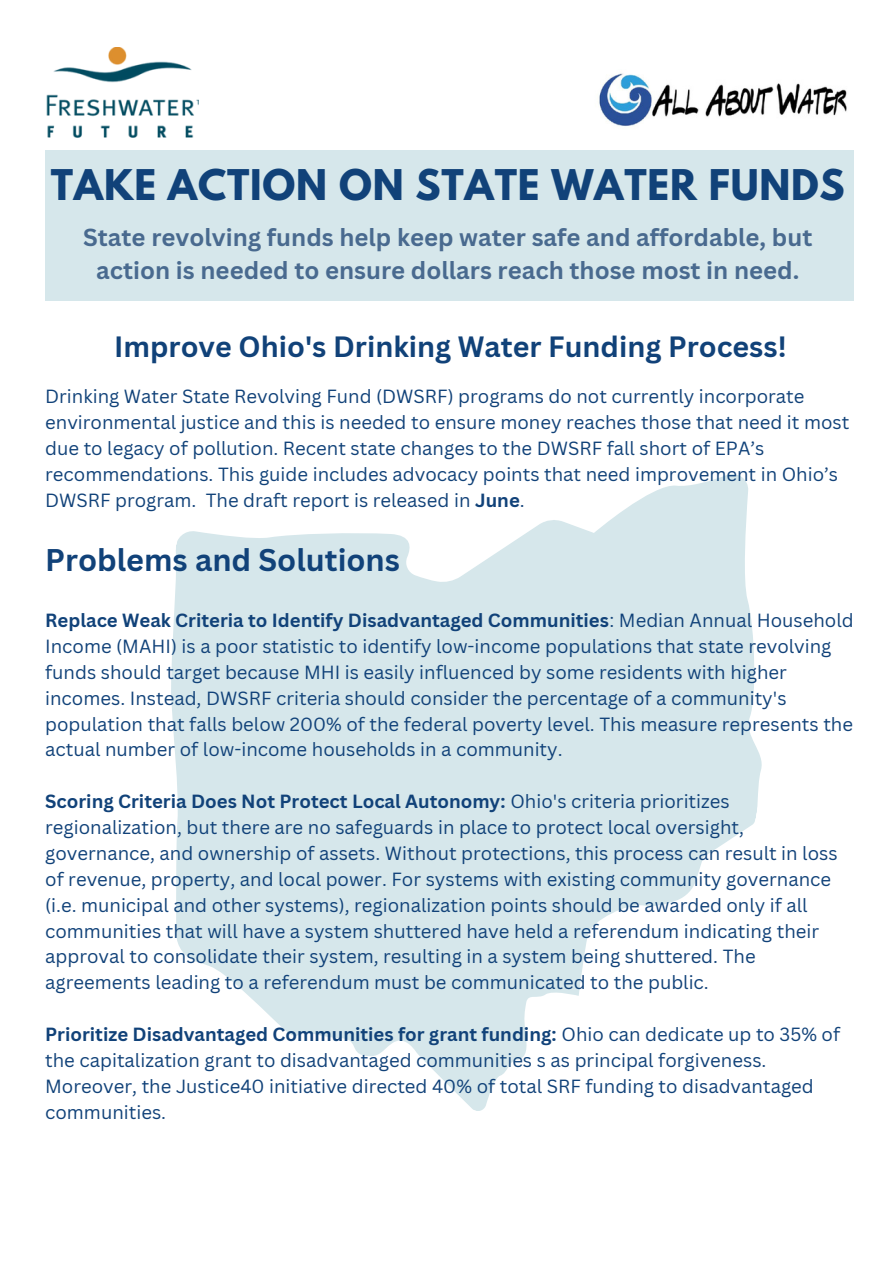
<style>
.page{position:relative;width:893px;height:1264px;background:#fff}
.page>*{position:absolute;margin:0;border:0;box-sizing:border-box;transform-origin:0 0}
.t1{font:700 37.5px "League Spartan";letter-spacing:.02em;color:#114279}
.t2{font:700 30.6px "Canva Sans";color:#114279}
.t3{font:700 28.5px "Canva Sans";color:#114279}
.t4{font:700 24px/32.5px "Canva Sans";color:#496a8f;text-align:center}
.t5{font:18.6px/25.8px "Canva Sans";color:#114279}
.s1{font-weight:700}
</style>
<div class="page">
<div style="left:45px;top:150px;width:808px;height:151px;background:#d6e7eb"></div>
<img style="left:46px;top:47px;width:152px;height:91px">
<img style="left:599px;top:73px;width:248px;height:54px">
<svg style="left:171px;top:474px;width:591px;height:637px;fill:#d6e7eb"></svg>
<p class="t1" style="left:51px;top:166px;width:795px">TAKE ACTION ON STATE WATER FUNDS</p>
<p class="t4" style="left:83px;top:221px;width:730px">State revolving funds help keep water safe and affordable, but action is needed to ensure dollars reach those most in need.</p>
<p class="t3" style="left:114px;top:327px;width:673px">Improve Ohio's Drinking Water Funding Process!</p>
<p class="t5" style="left:45px;top:383px;width:805px">Drinking Water State Revolving Fund (DWSRF) programs do not currently incorporate environmental justice and this is needed to ensure money reaches those that need it most due to legacy of pollution. Recent state changes to the DWSRF fall short of EPA’s recommendations. This guide includes advocacy points that need improvement in Ohio’s DWSRF program. The draft report is released in <span class="s1">June</span>.</p>
<p class="t2" style="left:45px;top:538px;width:356px">Problems and Solutions</p>
<p class="t5" style="left:45px;top:607px;width:810px"><span class="s1">Replace Weak Criteria to Identify Disadvantaged Communities</span>: Median Annual Household Income (MAHI) is a poor statistic to identify low-income populations that state revolving funds should target because MHI is easily influenced by some residents with higher incomes. Instead, DWSRF criteria should consider the percentage of a community's population that falls below 200% of the federal poverty level. This measure represents the actual number of low-income households in a community.</p>
<p class="t5" style="left:45px;top:788px;width:793px"><span class="s1">Scoring Criteria Does Not Protect Local Autonomy:</span> Ohio's criteria prioritizes regionalization, but there are no safeguards in place to protect local oversight, governance, and ownership of assets. Without protections, this process can result in loss of revenue, property, and local power. For systems with existing community governance (i.e. municipal and other systems), regionalization points should be awarded only if all communities that will have a system shuttered have held a referendum indicating their approval to consolidate their system, resulting in a system being shuttered. The agreements leading to a referendum must be communicated to the public.</p>
<p class="t5" style="left:45px;top:1020px;width:796px"><span class="s1">Prioritize Disadvantaged Communities for grant funding:</span> Ohio can dedicate up to 35% of the capitalization grant to disadvantaged communities s as principal forgiveness.<br>Moreover, the Justice40 initiative directed 40% of total SRF funding to disadvantaged communities.</p>
</div>
